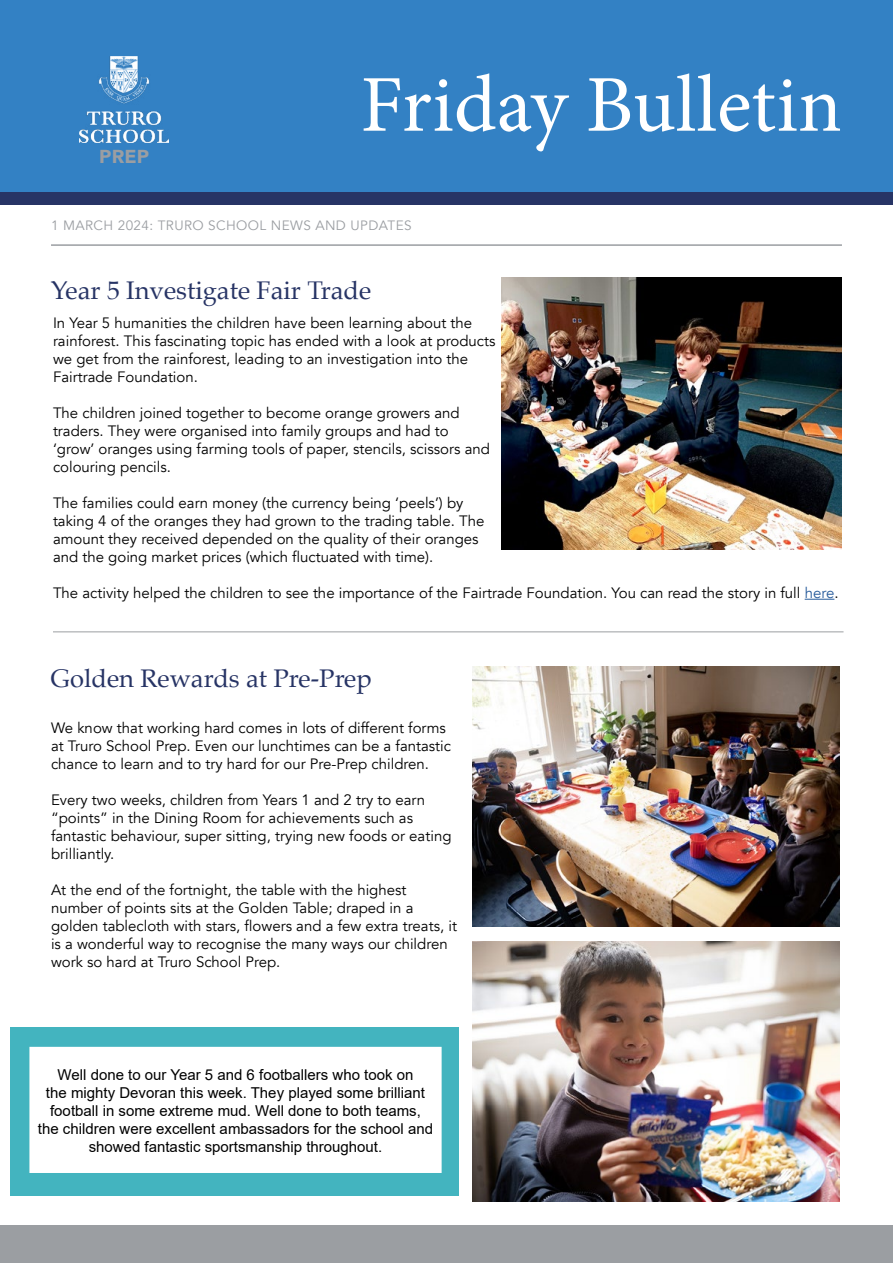
<style>
.page{position:relative;width:893px;height:1263px;background:#fff}
.page>*{position:absolute;margin:0;border:0;box-sizing:border-box;transform-origin:0 0}
.t1{font:80.55px "Minion Pro";color:#fff}
.t2{font:25.5px "Palatino";color:#273465}
.t3{font:900 18.75px "Avenir";color:#9b9ea2;scale:1.04 1}
.t4{font:15px/18px "Avenir";color:#000}
.t5{font:15px/18px "Arial";color:#000;text-align:center}
.t6{font:13.5px "Avenir";letter-spacing:.03em;color:#9b9ea2}
.s1{color:#275b9b}
</style>
<div class="page">
<div style="left:0;top:1226px;width:893px;height:37px;background:#9b9ea2"></div>
<div style="left:0;top:191px;width:893px;height:14px;background:#273465"></div>
<div style="left:0;top:0;width:893px;height:191px;background:#3381c4"></div>
<svg style="left:79px;top:142px;width:54px;height:1px"></svg>
<img style="left:79px;top:57px;width:90px;height:85px">
<hr style="left:51px;top:244px;width:791px;height:2px;background:#9b9ea2">
<img style="left:473px;top:666px;width:366px;height:260px">
<hr style="left:53px;top:631px;width:790px;height:1px;background:#9b9ea2">
<svg style="left:805px;top:599px;width:29px;height:1px"></svg>
<img style="left:502px;top:278px;width:340px;height:271px">
<img style="left:473px;top:941px;width:366px;height:260px">
<div style="left:11px;top:1028px;width:448px;height:168px;background:#43b4bf"></div>
<div style="left:32px;top:1049px;width:407px;height:122px;background:#fff"></div>
<div style="left:29px;top:1047px;width:413px;height:126px;border:4px solid #fff"></div>
<p class="t3" style="left:99px;top:141px;width:50px">PREP</p>
<h1 class="t1" style="left:360px;top:51px;width:483px">Friday Bulletin</h1>
<p class="t6" style="left:51px;top:217px;width:362px">1 MARCH 2024: TRURO SCHOOL NEWS AND UPDATES</p>
<h2 class="t2" style="left:51px;top:269px;width:322px">Year 5 Investigate Fair Trade</h2>
<p class="t4" style="left:53px;top:314px;width:444px">In Year 5 humanities the children have been learning about the rainforest. This fascinating topic has ended with a look at products we get from the rainforest, leading to an investigation into the Fairtrade Foundation.</p>
<p class="t4" style="left:53px;top:404px;width:438px">The children joined together to become orange growers and traders. They were organised into family groups and had to ‘grow’ oranges using farming tools of paper, stencils, scissors and colouring pencils.</p>
<p class="t4" style="left:53px;top:494px;width:433px">The families could earn money (the currency being ‘peels’) by taking 4 of the oranges they had grown to the trading table. The amount they received depended on the quality of their oranges and the going market prices (which fluctuated with time).</p>
<p class="t4" style="left:53px;top:584px;width:787px">The activity helped the children to see the importance of the Fairtrade Foundation. You can read the story in full <span class="s1">here</span>.</p>
<h2 class="t2" style="left:51px;top:657px;width:323px">Golden Rewards at Pre-Prep</h2>
<p class="t4" style="left:51px;top:719px;width:402px">We know that working hard comes in lots of different forms at Truro School Prep. Even our lunchtimes can be a fantastic chance to learn and to try hard for our Pre-Prep children.</p>
<p class="t4" style="left:51px;top:791px;width:402px">Every two weeks, children from Years 1 and 2 try to earn “points” in the Dining Room for achievements such as fantastic behaviour, super sitting, trying new foods or eating brilliantly.</p>
<p class="t4" style="left:51px;top:881px;width:407px">At the end of the fortnight, the table with the highest number of points sits at the Golden Table; draped in a golden tablecloth with stars, flowers and a few extra treats, it is a wonderful way to recognise the many ways our children work so hard at Truro School Prep.</p>
<p class="t5" style="left:38px;top:1066px;width:397px">Well done to our Year 5 and 6 footballers who took on<br>the mighty Devoran this week. They played some brilliant football in some extreme mud. Well done to both teams, the children were excellent ambassadors for the school and showed fantastic sportsmanship throughout.</p>
</div>
